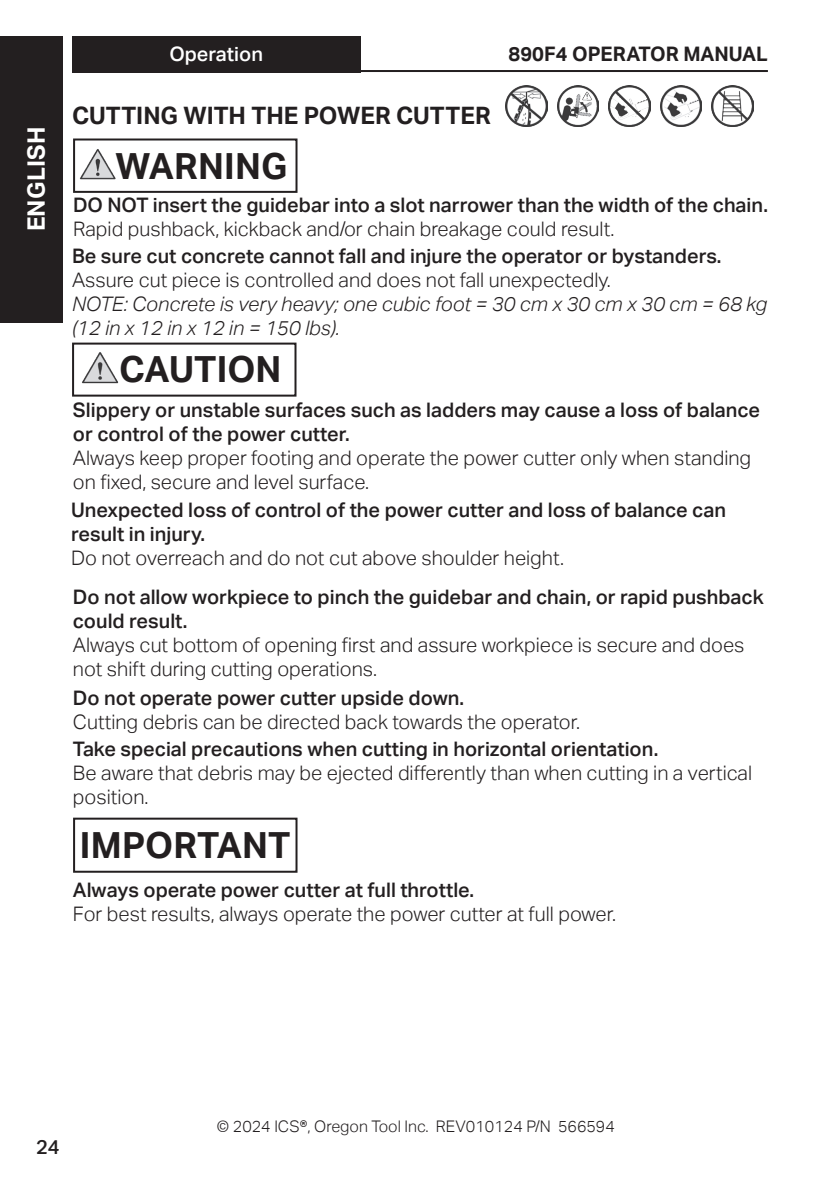
<style>
.page{position:relative;width:840px;height:1191px;background:#fff}
.page>*{position:absolute;margin:0;border:0;box-sizing:border-box;transform-origin:0 0}
.t1{font:700 36px "Aktiv Grotesk";letter-spacing:.005em;color:#231f20}
.t2{font:700 24px "Aktiv Grotesk";color:#231f20}
.t3{font:700 24px "Aktiv Grotesk";letter-spacing:.015em;color:#fff}
.t4{font:300 20px/24px "Aktiv Grotesk";color:#231f20}
.t5{font:500 20px/24px "Aktiv Grotesk";color:#231f20}
.t6{font:italic 300 20px/24px "Aktiv Grotesk";color:#231f20}
.t7{font:700 20px "Aktiv Grotesk";color:#231f20}
.t8{font:500 20px "Aktiv Grotesk";color:#fff}
.t9{font:300 16px "Aktiv Grotesk";color:#231f20}
</style>
<div class="page">
<div style="left:72px;top:36px;width:288px;height:36px;background:#231f20"></div>
<hr style="left:72px;top:70px;width:695px;height:2px;background:#231f20">
<div style="left:0;top:36px;width:63px;height:286px;background:#231f20"></div>
<img style="left:505px;top:85px;width:42px;height:42px">
<img style="left:711px;top:85px;width:42px;height:42px">
<img style="left:557px;top:85px;width:41px;height:42px">
<img style="left:608px;top:85px;width:42px;height:42px">
<img style="left:660px;top:85px;width:41px;height:41px">
<div style="left:73px;top:817px;width:224px;height:55px;border:2px solid #231f20"></div>
<div style="left:73px;top:138px;width:224px;height:55px;border:2px solid #231f20"></div>
<img style="left:79px;top:149px;width:36px;height:31px">
<div style="left:72px;top:342px;width:224px;height:54px;border:2px solid #231f20"></div>
<img style="left:82px;top:352px;width:37px;height:32px">
<p class="t3" style="left:22px;top:231px;width:106px;rotate:-90deg">ENGLISH</p>
<p class="t8" style="left:169px;top:43px;width:95px">Operation</p>
<p class="t2" style="left:72px;top:101px;width:420px">CUTTING WITH THE POWER CUTTER</p>
<p class="t1" style="left:115px;top:145px;width:173px">WARNING</p>
<p class="t7" style="left:508px;top:43px;width:261px">890F4 OPERATOR MANUAL</p>
<p class="t5" style="left:73px;top:193px;width:696px">DO NOT insert the guidebar into a slot narrower than the width of the chain.</p>
<p class="t4" style="left:73px;top:217px;width:542px">Rapid pushback, kickback and/or chain breakage could result.</p>
<p class="t5" style="left:72px;top:244px;width:650px">Be sure cut concrete cannot fall and injure the operator or bystanders.</p>
<p class="t4" style="left:72px;top:268px;width:540px">Assure cut piece is controlled and does not fall unexpectedly.</p>
<p class="t6" style="left:72px;top:292px;width:696px">NOTE: Concrete is very heavy; one cubic foot = 30 cm x 30 cm x 30 cm = 68 kg (12 in x 12 in x 12 in = 150 lbs).</p>
<p class="t1" style="left:119px;top:349px;width:164px">CAUTION</p>
<p class="t5" style="left:73px;top:398px;width:688px">Slippery or unstable surfaces such as ladders may cause a loss of balance or control of the power cutter.</p>
<p class="t4" style="left:73px;top:446px;width:679px">Always keep proper footing and operate the power cutter only when standing on fixed, secure and level surface.</p>
<p class="t5" style="left:71px;top:497px;width:656px">Unexpected loss of control of the power cutter and loss of balance can result in injury.</p>
<p class="t4" style="left:71px;top:545px;width:494px">Do not overreach and do not cut above shoulder height.</p>
<p class="t5" style="left:73px;top:585px;width:692px">Do not allow workpiece to pinch the guidebar and chain, or rapid pushback could result.</p>
<p class="t4" style="left:73px;top:633px;width:672px">Always cut bottom of opening first and assure workpiece is secure and does not shift during cutting operations.</p>
<p class="t5" style="left:73px;top:686px;width:392px">Do not operate power cutter upside down.</p>
<p class="t4" style="left:73px;top:710px;width:508px">Cutting debris can be directed back towards the operator.</p>
<p class="t5" style="left:73px;top:736px;width:586px">Take special precautions when cutting in horizontal orientation.</p>
<p class="t4" style="left:73px;top:760px;width:680px">Be aware that debris may be ejected differently than when cutting in a vertical</p>
<p class="t4" style="left:73px;top:784px;width:77px">position.</p>
<p class="t1" style="left:80px;top:824px;width:212px">IMPORTANT</p>
<p class="t5" style="left:73px;top:877px;width:402px">Always operate power cutter at full throttle.</p>
<p class="t4" style="left:73px;top:901px;width:544px">For best results, always operate the power cutter at full power.</p>
<p class="t5" style="left:36px;top:1135px;width:25px">24</p>
<p class="t9" style="left:217px;top:1116px;width:399px">© 2024 ICS®, Oregon Tool Inc. REV010124 P/N 566594</p>
</div>
